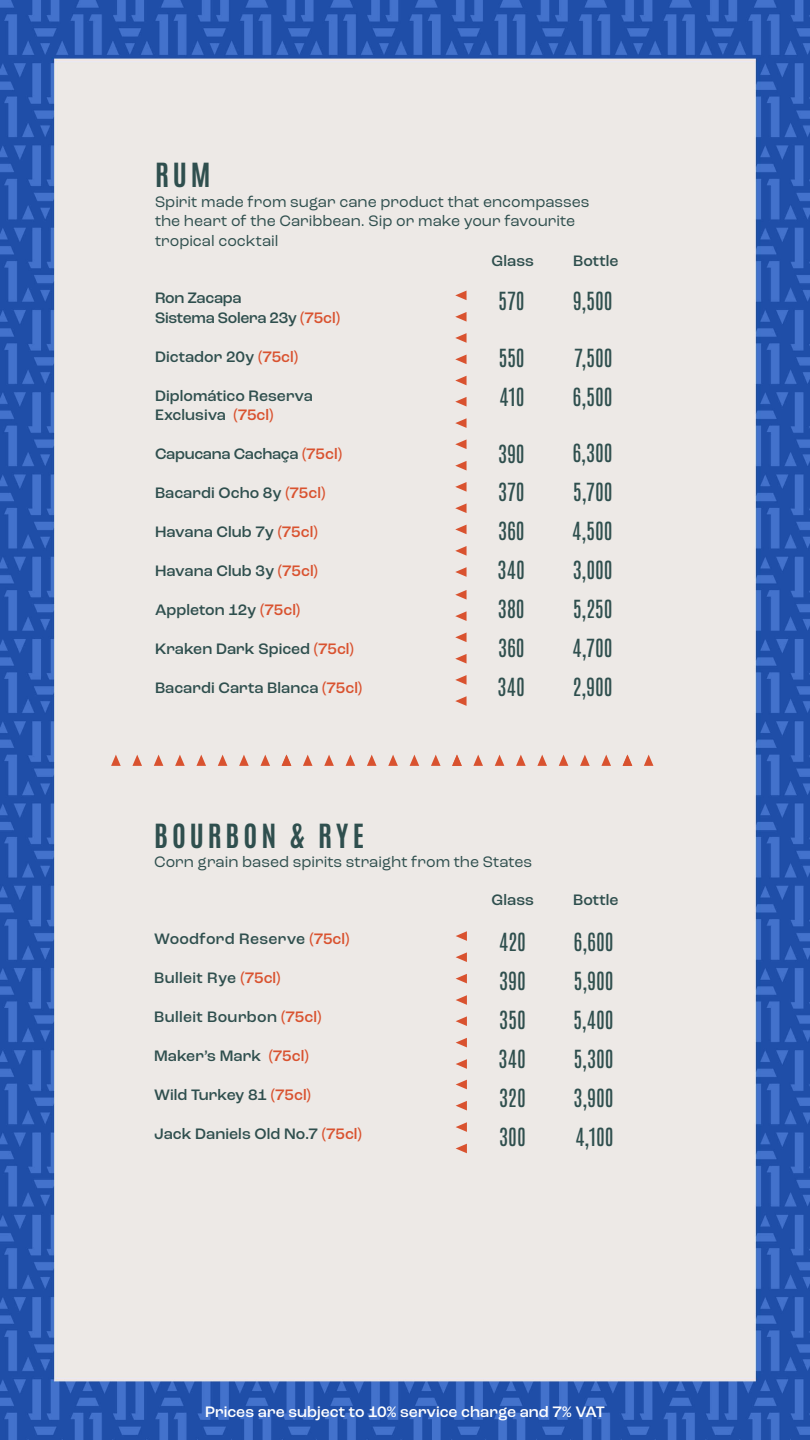
<style>
.page{position:relative;width:810px;height:1440px;background:#fff}
.page>*{position:absolute;margin:0;border:0;box-sizing:border-box;transform-origin:0 0}
.t1{font:700 28.35px "Antonio";letter-spacing:.14em;color:#2f4f4e}
.t2{font:21.23px/38.9px "Antonio";color:#2f4f4e;text-align:justify}
.t3{font:500 15.9px/19.5px "Roc Grotesk";color:#2f4f4e}
.t4{font:15.9px/19.5px "Roc Grotesk";letter-spacing:-.005em;color:#2f4f4e}
.t5{font:500 15.9px/19.5px "Roc Grotesk";letter-spacing:-.02em;color:#2f4f4e}
.t6{font:500 15.9px "Roc Grotesk";color:#fff}
.t7{font:500 15.9px "Roc Grotesk";letter-spacing:.02em;color:#2f4f4e}
.s1{color:#d9522f}
</style>
<div class="page">
<img style="left:0;top:0;width:810px;height:1440px">
<svg style="left:111px;top:755px;width:10px;height:11px"></svg>
<svg style="left:132px;top:755px;width:10px;height:11px"></svg>
<svg style="left:154px;top:755px;width:9px;height:11px"></svg>
<svg style="left:175px;top:755px;width:10px;height:11px"></svg>
<svg style="left:196px;top:755px;width:10px;height:11px"></svg>
<svg style="left:218px;top:755px;width:9px;height:11px"></svg>
<svg style="left:239px;top:755px;width:10px;height:11px"></svg>
<svg style="left:260px;top:755px;width:10px;height:11px"></svg>
<svg style="left:282px;top:755px;width:9px;height:11px"></svg>
<svg style="left:303px;top:755px;width:10px;height:11px"></svg>
<svg style="left:324px;top:755px;width:10px;height:11px"></svg>
<svg style="left:346px;top:755px;width:9px;height:11px"></svg>
<svg style="left:367px;top:755px;width:10px;height:11px"></svg>
<svg style="left:388px;top:755px;width:10px;height:11px"></svg>
<svg style="left:410px;top:755px;width:9px;height:11px"></svg>
<svg style="left:431px;top:755px;width:10px;height:11px"></svg>
<svg style="left:452px;top:755px;width:10px;height:11px"></svg>
<svg style="left:473px;top:755px;width:10px;height:11px"></svg>
<svg style="left:495px;top:755px;width:9px;height:11px"></svg>
<svg style="left:516px;top:755px;width:10px;height:11px"></svg>
<svg style="left:537px;top:755px;width:10px;height:11px"></svg>
<svg style="left:559px;top:755px;width:9px;height:11px"></svg>
<svg style="left:580px;top:755px;width:10px;height:11px"></svg>
<svg style="left:601px;top:755px;width:10px;height:11px"></svg>
<svg style="left:623px;top:755px;width:9px;height:11px"></svg>
<svg style="left:644px;top:755px;width:9px;height:11px"></svg>
<svg style="left:456px;top:995px;width:11px;height:10px"></svg>
<svg style="left:456px;top:974px;width:11px;height:9px"></svg>
<svg style="left:456px;top:952px;width:11px;height:10px"></svg>
<svg style="left:456px;top:931px;width:11px;height:10px"></svg>
<svg style="left:456px;top:1059px;width:11px;height:10px"></svg>
<svg style="left:456px;top:1038px;width:11px;height:9px"></svg>
<svg style="left:456px;top:1016px;width:11px;height:10px"></svg>
<svg style="left:456px;top:1144px;width:11px;height:9px"></svg>
<svg style="left:456px;top:1122px;width:11px;height:10px"></svg>
<svg style="left:456px;top:1101px;width:11px;height:9px"></svg>
<svg style="left:456px;top:1080px;width:11px;height:9px"></svg>
<svg style="left:455px;top:355px;width:12px;height:9px"></svg>
<svg style="left:455px;top:333px;width:12px;height:10px"></svg>
<svg style="left:455px;top:312px;width:12px;height:10px"></svg>
<svg style="left:455px;top:291px;width:12px;height:9px"></svg>
<svg style="left:455px;top:418px;width:12px;height:10px"></svg>
<svg style="left:455px;top:397px;width:12px;height:10px"></svg>
<svg style="left:455px;top:376px;width:12px;height:9px"></svg>
<svg style="left:455px;top:461px;width:12px;height:10px"></svg>
<svg style="left:455px;top:439px;width:12px;height:10px"></svg>
<svg style="left:455px;top:503px;width:12px;height:10px"></svg>
<svg style="left:455px;top:482px;width:12px;height:10px"></svg>
<svg style="left:455px;top:546px;width:12px;height:10px"></svg>
<svg style="left:455px;top:525px;width:12px;height:9px"></svg>
<svg style="left:455px;top:567px;width:12px;height:10px"></svg>
<svg style="left:455px;top:654px;width:12px;height:10px"></svg>
<svg style="left:455px;top:633px;width:12px;height:9px"></svg>
<svg style="left:455px;top:611px;width:12px;height:10px"></svg>
<svg style="left:455px;top:590px;width:12px;height:10px"></svg>
<svg style="left:455px;top:696px;width:12px;height:10px"></svg>
<svg style="left:455px;top:675px;width:12px;height:10px"></svg>
<h1 class="t1" style="left:155px;top:155px;width:57px">RUM</h1>
<p class="t4" style="left:155px;top:192px;width:436px">Spirit made from sugar cane product that encompasses the heart of the Caribbean. Sip or make your favourite tropical cocktail</p>
<p class="t5" style="left:155px;top:288px;width:187px">Ron Zacapa<br>Sistema Solera 23y <span class="s1">(75cl)</span></p>
<p class="t3" style="left:155px;top:347px;width:145px">Dictador 20y <span class="s1">(75cl)</span></p>
<p class="t3" style="left:155px;top:386px;width:159px">Diplomático Reserva<br>Exclusiva <span class="s1">(75cl)</span></p>
<p class="t5" style="left:155px;top:444px;width:189px">Capucana Cachaça <span class="s1">(75cl)</span></p>
<p class="t3" style="left:155px;top:483px;width:172px">Bacardi Ocho 8y <span class="s1">(75cl)</span></p>
<p class="t3" style="left:155px;top:522px;width:164px">Havana Club 7y <span class="s1">(75cl)</span></p>
<p class="t3" style="left:155px;top:561px;width:164px">Havana Club 3y <span class="s1">(75cl)</span></p>
<p class="t3" style="left:155px;top:600px;width:147px">Appleton 12y <span class="s1">(75cl)</span></p>
<p class="t3" style="left:155px;top:639px;width:200px">Kraken Dark Spiced <span class="s1">(75cl)</span></p>
<p class="t3" style="left:155px;top:678px;width:209px">Bacardi Carta Blanca <span class="s1">(75cl)</span></p>
<p class="t3" style="left:492px;top:251px;width:44px">Glass</p>
<p class="t3" style="left:573px;top:251px;width:47px">Bottle</p>
<h2 class="t2" style="left:498px;top:282px;width:28px">570</h2>
<h2 class="t2" style="left:498px;top:339px;width:28px">550<br>410</h2>
<h2 class="t2" style="left:498px;top:434px;width:29px">390<br>370<br>360<br>340<br>380<br>360<br>340</h2>
<h2 class="t2" style="left:573px;top:282px;width:42px">9,500</h2>
<h2 class="t2" style="left:573px;top:339px;width:42px">7,500<br>6,500</h2>
<h2 class="t2" style="left:572px;top:434px;width:42px">6,300<br>5,700<br>4,500<br>3,000<br>5,250<br>4,700<br>2,900</h2>
<h1 class="t1" style="left:154px;top:816px;width:211px">BOURBON &amp; RYE</h1>
<p class="t4" style="left:154px;top:852px;width:380px">Corn grain based spirits straight from the States</p>
<p class="t3" style="left:154px;top:929px;width:197px">Woodford Reserve <span class="s1">(75cl)</span></p>
<p class="t7" style="left:154px;top:968px;width:128px">Bulleit Rye <span class="s1">(75cl)</span></p>
<p class="t7" style="left:154px;top:1007px;width:169px">Bulleit Bourbon <span class="s1">(75cl)</span></p>
<p class="t3" style="left:154px;top:1046px;width:156px">Maker’s Mark <span class="s1">(75cl)</span></p>
<p class="t3" style="left:154px;top:1085px;width:158px">Wild Turkey 81 <span class="s1">(75cl)</span></p>
<p class="t3" style="left:154px;top:1124px;width:209px">Jack Daniels Old No.7 <span class="s1">(75cl)</span></p>
<p class="t3" style="left:492px;top:890px;width:44px">Glass</p>
<p class="t3" style="left:573px;top:890px;width:47px">Bottle</p>
<h2 class="t2" style="left:499px;top:923px;width:29px">420<br>390<br>350<br>340<br>320<br>300</h2>
<h2 class="t2" style="left:573px;top:923px;width:42px">6,600<br>5,900<br>5,400<br>5,300<br>3,900<br>4,100</h2>
<p class="t6" style="left:205px;top:1402px;width:401px">Prices are subject to 10% service charge and 7% VAT</p>
</div>
